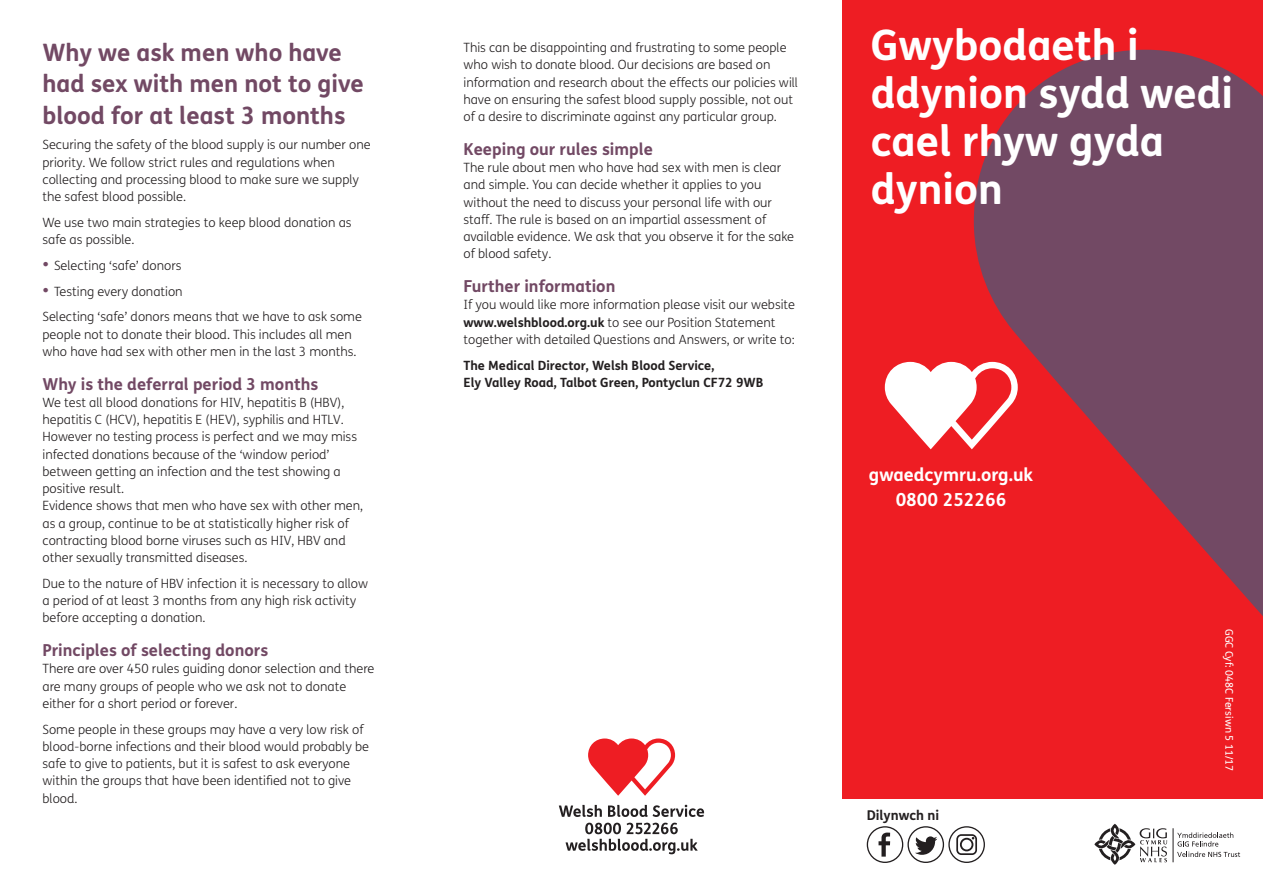
<style>
.page{position:relative;width:1263px;height:893px;background:#fff}
.page>*{position:absolute;margin:0;border:0;box-sizing:border-box;transform-origin:0 0}
.t1{font:700 42px/48px "FS Me";color:#fff}
._9__Main_heading{font:700 24px/31.5px "FS Me";color:#724964}
.t2{font:700 18px "FS Me";color:#fff}
._1__FS_Me_heading{font:700 16.5px "FS Me";color:#724964}
.t3{font:700 13.5px "FS Me";color:#231f20}
._2__FS_Me_bodycopy{font:300 12.75px/17.2px "FS Me";color:#231f20}
._3__Body_copy_no_spa{font:300 12.75px/17.2px "FS Me";color:#231f20}
._6__Address{font:700 12.75px/17.2px "FS Me";color:#231f20}
.t4{font:10.5px "FS Me";color:#fff}
.s1{font-size:19.5px;color:#724964}
.s2{font-weight:700}
</style>
<div class="page">
<svg style="left:588px;top:738px;width:87px;height:58px"></svg>
<svg style="left:559px;top:805px;width:43px;height:12px"></svg>
<svg style="left:608px;top:805px;width:39px;height:12px"></svg>
<svg style="left:653px;top:805px;width:51px;height:12px"></svg>
<svg style="left:565px;top:823px;width:133px;height:31px"></svg>
<div style="left:842px;top:0;width:421px;height:798px;background:#ee1d23"></div>
<svg style="left:974px;top:50px;width:289px;height:566px;fill:#724964"></svg>
<svg style="left:885px;top:362px;width:133px;height:87px"></svg>
<hr style="left:1173px;top:828px;width:1px;height:34px;background:#231f20">
<svg style="left:1094px;top:824px;width:73px;height:41px"></svg>
<svg style="left:1177px;top:832px;width:63px;height:25px"></svg>
<div style="left:867px;top:826px;width:36px;height:37px;border:1px solid #231f20;border-radius:50%"></div>
<svg style="left:878px;top:833px;width:12px;height:24px"></svg>
<div style="left:907px;top:826px;width:37px;height:37px;border:1px solid #231f20;border-radius:50%"></div>
<svg style="left:915px;top:836px;width:22px;height:19px"></svg>
<div style="left:948px;top:826px;width:37px;height:37px;border:1px solid #231f20;border-radius:50%"></div>
<svg style="left:956px;top:834px;width:21px;height:21px"></svg>
<p class="_9__Main_heading" style="left:43px;top:35px;width:323px">Why we ask men who have had sex with men not to give blood for at least 3 months</p>
<p class="_3__Body_copy_no_spa" style="left:43px;top:136px;width:330px">Securing the safety of the blood supply is our number one priority. We follow strict rules and regulations when collecting and processing blood to make sure we supply the safest blood possible.</p>
<p class="_2__FS_Me_bodycopy" style="left:43px;top:213px;width:311px">We use two main strategies to keep blood donation as</p>
<p class="_2__FS_Me_bodycopy" style="left:43px;top:231px;width:94px">safe as possible.</p>
<p class="_2__FS_Me_bodycopy" style="left:43px;top:256px;width:140px"><span class="s1">•</span> Selecting ‘safe’ donors</p>
<p class="_2__FS_Me_bodycopy" style="left:43px;top:282px;width:142px"><span class="s1">•</span> Testing every donation</p>
<p class="_2__FS_Me_bodycopy" style="left:43px;top:308px;width:321px">Selecting ‘safe’ donors means that we have to ask some people not to donate their blood. This includes all men who have had sex with other men in the last 3 months.</p>
<p class="_1__FS_Me_heading" style="left:43px;top:371px;width:277px">Why is the deferral period 3 months</p>
<p class="_2__FS_Me_bodycopy" style="left:43px;top:393px;width:316px">We test all blood donations for HIV, hepatitis B (HBV), hepatitis C (HCV), hepatitis E (HEV), syphilis and HTLV.<br>However no testing process is perfect and we may miss infected donations because of the ‘window period’ between getting an infection and the test showing a positive result.</p>
<p class="_2__FS_Me_bodycopy" style="left:43px;top:497px;width:322px">Evidence shows that men who have sex with other men, as a group, continue to be at statistically higher risk of contracting blood borne viruses such as HIV, HBV and other sexually transmitted diseases.</p>
<p class="_2__FS_Me_bodycopy" style="left:43px;top:574px;width:327px">Due to the nature of HBV infection it is necessary to allow</p>
<p class="_2__FS_Me_bodycopy" style="left:43px;top:592px;width:315px">a period of at least 3 months from any high risk activity before accepting a donation.</p>
<p class="_1__FS_Me_heading" style="left:43px;top:637px;width:227px">Principles of selecting donors</p>
<p class="_3__Body_copy_no_spa" style="left:43px;top:660px;width:333px">There are over 450 rules guiding donor selection and there are many groups of people who we ask not to donate either for a short period or forever.</p>
<p class="_2__FS_Me_bodycopy" style="left:43px;top:720px;width:328px">Some people in these groups may have a very low risk of blood-borne infections and their blood would probably be safe to give to patients, but it is safest to ask everyone within the groups that have been identified not to give blood.</p>
<p class="_2__FS_Me_bodycopy" style="left:463px;top:39px;width:336px">This can be disappointing and frustrating to some people who wish to donate blood. Our decisions are based on information and research about the effects our policies will have on ensuring the safest blood supply possible, not out of a desire to discriminate against any particular group.</p>
<p class="_1__FS_Me_heading" style="left:463px;top:136px;width:191px">Keeping our rules simple</p>
<p class="_3__Body_copy_no_spa" style="left:463px;top:159px;width:332px">The rule about men who have had sex with men is clear and simple. You can decide whether it applies to you without the need to discuss your personal life with our staff. The rule is based on an impartial assessment of available evidence. We ask that you observe it for the sake of blood safety.</p>
<p class="_1__FS_Me_heading" style="left:463px;top:273px;width:153px">Further information</p>
<p class="_3__Body_copy_no_spa" style="left:463px;top:296px;width:333px">If you would like more information please visit our website</p>
<p class="_3__Body_copy_no_spa" style="left:463px;top:313px;width:333px"><span class="s2">www.welshblood.org.uk</span> to see our Position Statement together with detailed Questions and Answers, or write to:</p>
<p class="_6__Address" style="left:463px;top:356px;width:301px">The Medical Director, Welsh Blood Service,<br>Ely Valley Road, Talbot Green, Pontyclun CF72 9WB</p>
<p class="t1" style="left:871px;top:19px;width:364px">Gwybodaeth i ddynion sydd wedi cael rhyw gyda dynion</p>
<p class="t2" style="left:869px;top:460px;width:166px">gwaedcymru.org.uk</p>
<p class="t2" style="left:896px;top:486px;width:112px">0800 252266</p>
<p class="t3" style="left:867px;top:805px;width:74px">Dilynwch ni</p>
<p class="t4" style="left:1236px;top:629px;width:144px;rotate:90deg">GGC Cyf: 048C Fersiwn 5 11/17</p>
</div>
